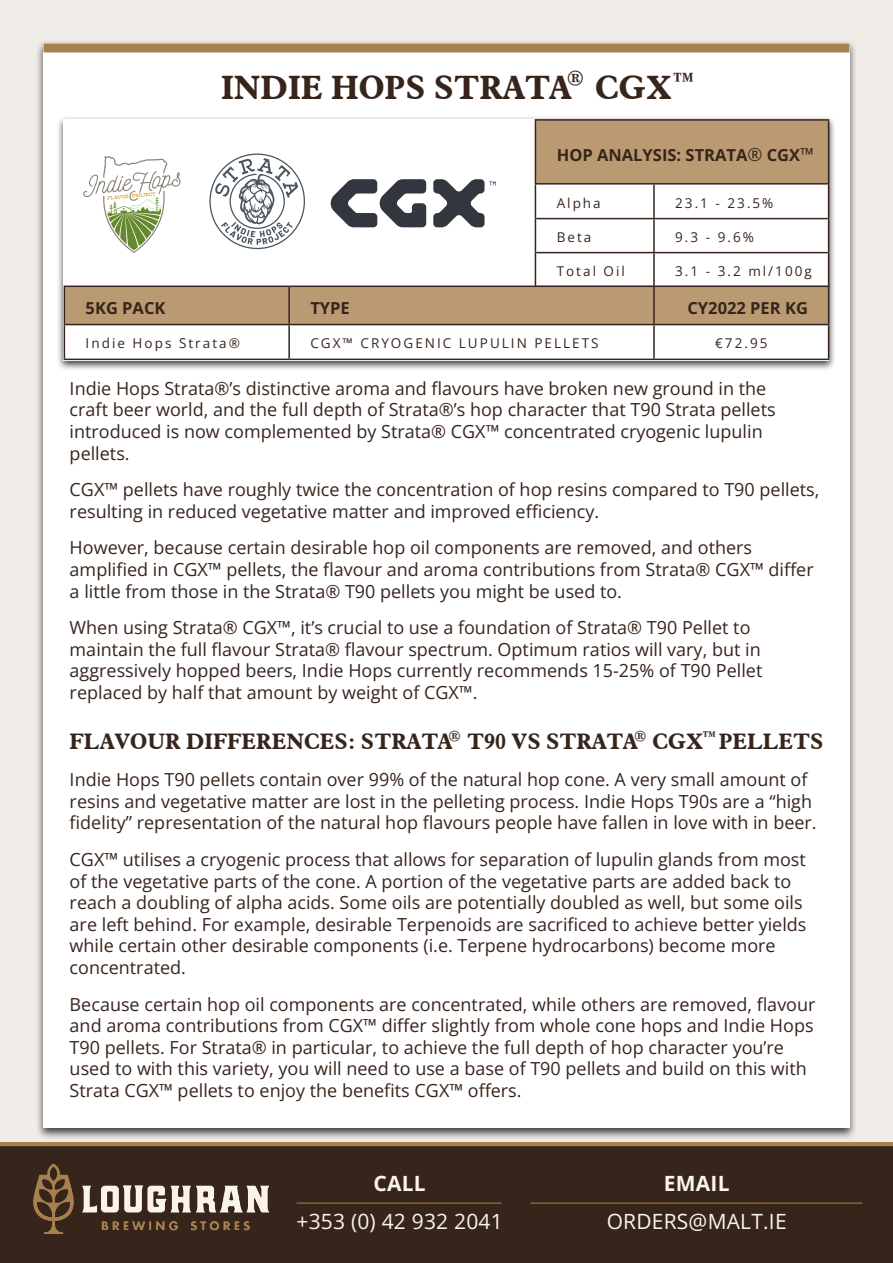
<style>
.page{position:relative;width:893px;height:1263px;background:#fff}
.page>*{position:absolute;margin:0;border:0;box-sizing:border-box;transform-origin:0 0}
.t1{font:700 33px "Aldine 721 BT";color:#37251c}
.t2{font:700 21.9px "Aldine 721 BT";color:#37251c}
.t3{font:21px "Open Sans";letter-spacing:.01em;color:#fbf4ea}
.t4{font:700 21px "Open Sans";letter-spacing:.01em;color:#fbf4ea}
.t5{font:700 21px "Aldine 721 BT";color:#37251c}
.t6{font:18px/21.6px "Open Sans";color:#37251c}
.t7{font:700 16.5px "Open Sans";color:#37251c}
.t8{font:700 15px "Aldine 721 BT";color:#37251c}
.t9{font:13.5px "Open Sans";letter-spacing:.15em;color:#37251c}
.s1{font-weight:400;font-size:18px}
</style>
<div class="page">
<div style="left:0;top:1144px;width:893px;height:119px;background:#37251c"></div>
<hr style="left:0;top:1142px;width:893px;height:4px;background:#a8814f">
<hr style="left:297px;top:1203px;width:204px;height:1px;background:#a8814f">
<hr style="left:531px;top:1203px;width:331px;height:1px;background:#a8814f">
<div style="left:0;top:0;width:893px;height:1142px;background:#f0ede8"></div>
<img style="left:33px;top:1163px;width:235px;height:70px">
<div style="left:35px;top:40px;width:823px;height:1100px;background:#000;opacity:.75"></div>
<div style="left:43px;top:43px;width:806px;height:1085px;background:#fff"></div>
<div style="left:48px;top:43px;width:797px;height:9px;background:#a8814f"></div>
<div style="left:56px;top:116px;width:781px;height:255px;background:#000;opacity:.75"></div>
<div style="left:64px;top:119px;width:765px;height:241px;background:#fff"></div>
<div style="left:535px;top:120px;width:294px;height:64px;background:#b99a72"></div>
<hr style="left:535px;top:119px;width:119px;height:2px;background:#36241c">
<hr style="left:654px;top:119px;width:175px;height:2px;background:#36241c">
<hr style="left:828px;top:121px;width:1px;height:62px;background:#36241c">
<hr style="left:535px;top:121px;width:1px;height:62px;background:#36241c">
<svg style="left:64px;top:154px;width:765px;height:205px"></svg>
<hr style="left:64px;top:324px;width:225px;height:1px;background:#36241c">
<hr style="left:289px;top:324px;width:365px;height:1px;background:#36241c">
<hr style="left:654px;top:324px;width:175px;height:1px;background:#36241c">
<hr style="left:64px;top:286px;width:225px;height:1px;background:#36241c">
<hr style="left:289px;top:286px;width:365px;height:1px;background:#36241c">
<hr style="left:654px;top:286px;width:175px;height:1px;background:#36241c">
<hr style="left:653px;top:287px;width:2px;height:37px;background:#36241c">
<hr style="left:653px;top:325px;width:2px;height:34px;background:#36241c">
<hr style="left:288px;top:287px;width:2px;height:37px;background:#36241c">
<hr style="left:64px;top:325px;width:1px;height:34px;background:#36241c">
<hr style="left:288px;top:325px;width:2px;height:34px;background:#36241c">
<hr style="left:828px;top:287px;width:1px;height:37px;background:#36241c">
<hr style="left:828px;top:325px;width:1px;height:34px;background:#36241c">
<hr style="left:64px;top:287px;width:1px;height:37px;background:#36241c">
<hr style="left:64px;top:359px;width:225px;height:1px;background:#37251c">
<hr style="left:289px;top:359px;width:365px;height:1px;background:#37251c">
<hr style="left:654px;top:359px;width:175px;height:1px;background:#37251c">
<h1 class="t1" style="left:221px;top:67px;width:478px">INDIE HOPS STRATA<sup>®</sup> CGX™</h1>
<p class="t7" style="left:557px;top:144px;width:259px">HOP ANALYSIS: STRATA<span class="s1">®</span> CGX<span class="s1">™</span></p>
<p class="t9" style="left:557px;top:193px;width:46px">Alpha</p>
<p class="t9" style="left:675px;top:193px;width:100px">23.1 - 23.5%</p>
<p class="t9" style="left:557px;top:227px;width:36px">Beta</p>
<p class="t9" style="left:675px;top:227px;width:80px">9.3 - 9.6%</p>
<p class="t9" style="left:557px;top:261px;width:70px">Total Oil</p>
<p class="t9" style="left:675px;top:261px;width:138px">3.1 - 3.2 ml/100g</p>
<p class="t7" style="left:86px;top:297px;width:81px">5KG PACK</p>
<p class="t7" style="left:310px;top:297px;width:41px">TYPE</p>
<p class="t7" style="left:687px;top:297px;width:122px">CY2022 PER KG</p>
<p class="t9" style="left:86px;top:334px;width:156px">Indie Hops Strata®</p>
<p class="t9" style="left:310px;top:334px;width:290px">CGX™ CRYOGENIC LUPULIN PELLETS</p>
<p class="t9" style="left:715px;top:334px;width:54px">€72.95</p>
<p class="t6" style="left:70px;top:377px;width:707px">Indie Hops Strata®’s distinctive aroma and flavours have broken new ground in the craft beer world, and the full depth of Strata®’s hop character that T90 Strata pellets introduced is now complemented by Strata® CGX™ concentrated cryogenic lupulin pellets.</p>
<p class="t6" style="left:70px;top:478px;width:751px">CGX™ pellets have roughly twice the concentration of hop resins compared to T90 pellets, resulting in reduced vegetative matter and improved efficiency.</p>
<p class="t6" style="left:70px;top:537px;width:745px">However, because certain desirable hop oil components are removed, and others amplified in CGX™ pellets, the flavour and aroma contributions from Strata® CGX™ differ a little from those in the Strata® T90 pellets you might be used to.</p>
<p class="t6" style="left:70px;top:616px;width:694px">When using Strata® CGX™, it’s crucial to use a foundation of Strata® T90 Pellet to maintain the full flavour Strata® flavour spectrum. Optimum ratios will vary, but in aggressively hopped beers, Indie Hops currently recommends 15-25% of T90 Pellet replaced by half that amount by weight of CGX™.</p>
<p class="t8" style="left:448px;top:726px;width:14px">®</p>
<p class="t8" style="left:634px;top:726px;width:14px">®</p>
<p class="t5" style="left:701px;top:726px;width:19px">™</p>
<p class="t2" style="left:69px;top:728px;width:755px">FLAVOUR DIFFERENCES: STRATA T90 VS STRATA CGX PELLETS</p>
<p class="t6" style="left:70px;top:768px;width:748px">Indie Hops T90 pellets contain over 99% of the natural hop cone. A very small amount of resins and vegetative matter are lost in the pelleting process. Indie Hops T90s are a “high fidelity” representation of the natural hop flavours people have fallen in love with in beer.</p>
<p class="t6" style="left:70px;top:848px;width:738px">CGX™ utilises a cryogenic process that allows for separation of lupulin glands from most of the vegetative parts of the cone. A portion of the vegetative parts are added back to reach a doubling of alpha acids. Some oils are potentially doubled as well, but some oils are left behind. For example, desirable Terpenoids are sacrificed to achieve better yields while certain other desirable components (i.e. Terpene hydrocarbons) become more concentrated.</p>
<p class="t6" style="left:70px;top:993px;width:747px">Because certain hop oil components are concentrated, while others are removed, flavour and aroma contributions from CGX™ differ slightly from whole cone hops and Indie Hops T90 pellets. For Strata® in particular, to achieve the full depth of hop character you’re used to with this variety, you will need to use a base of T90 pellets and build on this with Strata CGX™ pellets to enjoy the benefits CGX™ offers.</p>
<p class="t4" style="left:373px;top:1169px;width:54px">CALL</p>
<p class="t3" style="left:296px;top:1207px;width:208px">+353 (0) 42 932 2041</p>
<p class="t4" style="left:664px;top:1169px;width:67px">EMAIL</p>
<p class="t3" style="left:607px;top:1207px;width:181px">ORDERS@MALT.IE</p>
</div>
